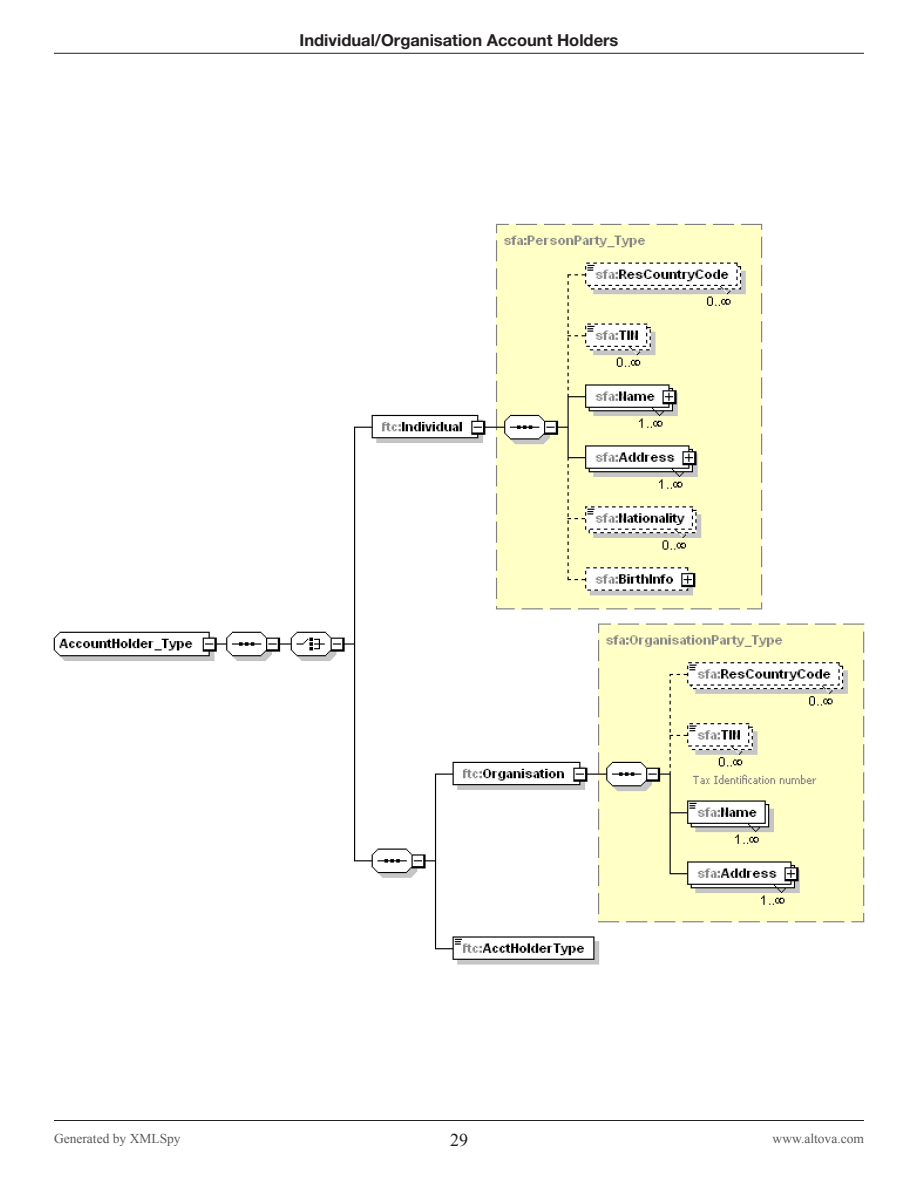
<style>
.page{position:relative;width:918px;height:1188px;background:#fff}
.page>*{position:absolute;margin:0;border:0;box-sizing:border-box;transform-origin:0 0}
.t1{font:18px "Times New Roman";color:#231f20}
.t2{font:700 16.5px "Helvetica Neue LT Std";color:#231f20}
.t3{font:13.5px "Times New Roman";color:#57585a}
</style>
<div class="page">
<hr style="left:54px;top:1120px;width:810px;height:1px;background:#231f20">
<hr style="left:54px;top:53px;width:810px;height:1px;background:#231f20">
<img style="left:53px;top:223px;width:812px;height:742px">
<p class="t2" style="left:300px;top:30px;width:320px">Individual/Organisation Account Holders</p>
<p class="t3" style="left:54px;top:1130px;width:128px">Generated by XMLSpy</p>
<p class="t1" style="left:450px;top:1128px;width:19px">29</p>
<p class="t3" style="left:773px;top:1130px;width:93px">www.altova.com</p>
</div>
